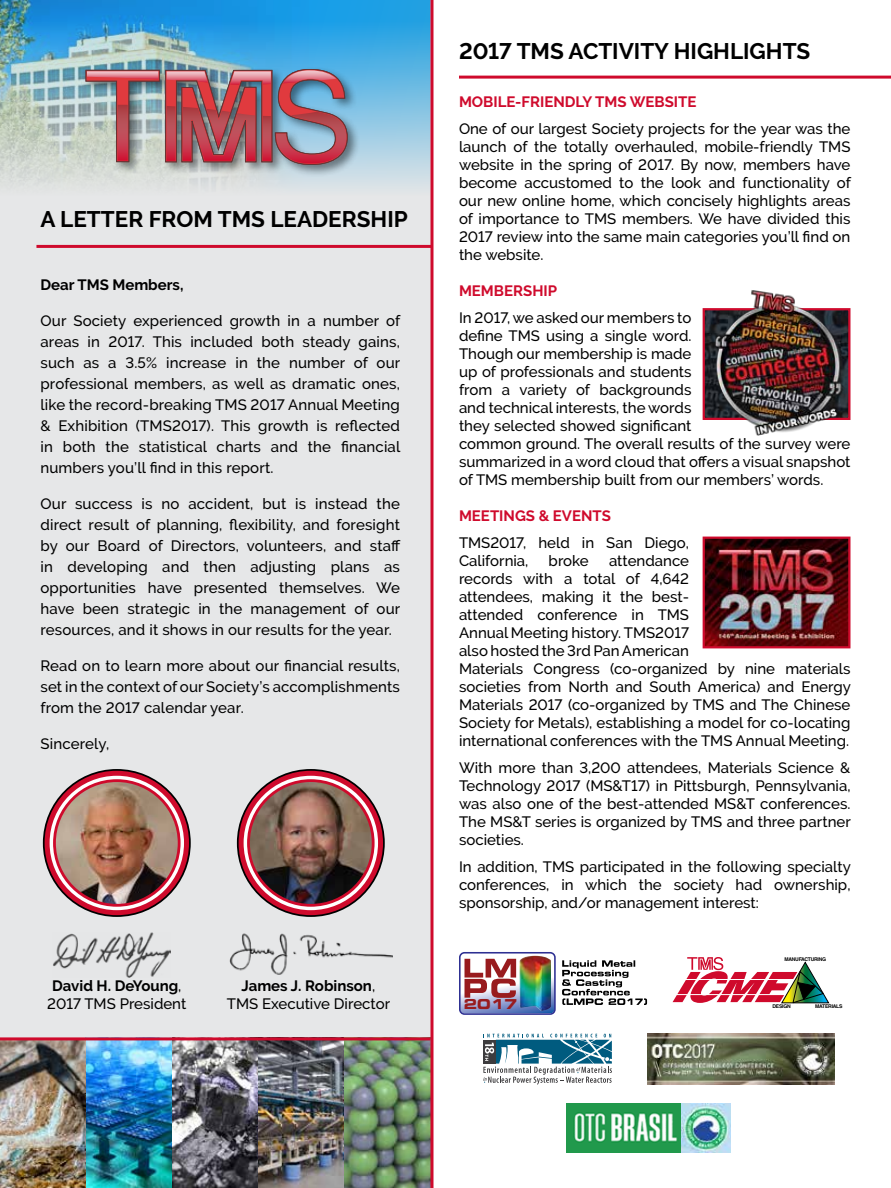
<style>
.page{position:relative;width:891px;height:1188px;background:#fff}
.page>*{position:absolute;margin:0;border:0;box-sizing:border-box;transform-origin:0 0}
.t1{font:700 22.5px "Raleway";color:#000}
.t2{font:500 15px/18px "Raleway";color:#000;text-align:justify}
.t3{font:700 15px "Raleway";color:#cf0a2c}
.t4{font:700 15px "Raleway";color:#000}
.t5{font:13.65px "Eurostile Bold Extended Two";color:#981b1e}
.t6{font:700 5.1px "Helvetica";letter-spacing:-.05em;color:#000}
.s1{font-weight:700}
</style>
<div class="page">
<div style="left:0;top:0;width:432px;height:1188px;background:#e6e7e8"></div>
<hr style="left:459px;top:76px;width:432px;height:3px;background:#cf0a2c">
<img style="left:0;top:0;width:430px;height:188px">
<svg style="left:44px;top:770px;width:146px;height:146px;background:#c73e56"></svg>
<div style="left:50px;top:776px;width:134px;height:134px;border:3px solid #fff;border-radius:50%"></div>
<img style="left:56px;top:782px;width:122px;height:122px;border-radius:61px">
<svg style="left:238px;top:770px;width:146px;height:146px;background:#c73e55"></svg>
<div style="left:244px;top:776px;width:134px;height:134px;border:3px solid #fff;border-radius:50%"></div>
<img style="left:250px;top:782px;width:122px;height:122px;border-radius:61px">
<img style="left:229px;top:933px;width:164px;height:42px">
<img style="left:53px;top:932px;width:118px;height:45px">
<hr style="left:36px;top:245px;width:396px;height:3px;background:#cf0a2c">
<div style="left:82px;top:66px;width:278px;height:112px;background:#000;opacity:.48"></div>
<svg style="left:86px;top:70px;width:73px;height:92px;background:#b09c9d"></svg>
<img style="left:166px;top:69px;width:181px;height:96px">
<img style="left:706px;top:540px;width:141px;height:105px">
<div style="left:703px;top:537px;width:147px;height:111px;border:2px solid #cf0a2c"></div>
<svg style="left:483px;top:1034px;width:129px;height:51px"></svg>
<svg style="left:462px;top:959px;width:91px;height:53px"></svg>
<div style="left:459px;top:952px;width:97px;height:63px;border:2px solid #2e3092;border-radius:5px"></div>
<img style="left:519px;top:956px;width:32px;height:55px">
<svg style="left:562px;top:960px;width:85px;height:45px"></svg>
<svg style="left:673px;top:957px;width:156px;height:46px"></svg>
<img style="left:647px;top:1034px;width:187px;height:51px">
<div style="left:566px;top:1103px;width:165px;height:49px;background:#21994c"></div>
<img style="left:681px;top:1103px;width:49px;height:49px">
<img style="left:573px;top:1112px;width:104px;height:31px">
<div style="left:703px;top:308px;width:147px;height:112px;border:2px solid #cf0a2c"></div>
<img style="left:702px;top:290px;width:144px;height:146px">
<img style="left:0;top:1040px;width:430px;height:148px">
<hr style="left:0;top:1037px;width:430px;height:3px;background:#cf0a2c">
<svg style="left:430px;top:0;width:4px;height:1188px;background:#d4425b"></svg>
<h1 class="t1" style="left:40px;top:206px;width:369px">A LETTER FROM TMS LEADERSHIP</h1>
<p class="t4" style="left:40px;top:276px;width:145px">Dear TMS Members,</p>
<p class="t2" style="left:40px;top:310px;width:361px;line-height:21px">Our Society experienced growth in a number of areas in 2017. This included both steady gains, such as a 3.5% increase in the number of our professional members, as well as dramatic ones, like the record-breaking TMS 2017 Annual Meeting &amp; Exhibition (TMS2017). This growth is reflected in both the statistical charts and the financial numbers you’ll find in this report.</p>
<p class="t2" style="left:40px;top:493px;width:362px;line-height:21px">Our success is no accident, but is instead the direct result of planning, flexibility, and foresight by our Board of Directors, volunteers, and staff in developing and then adjusting plans as opportunities have presented themselves. We have been strategic in the management of our resources, and it shows in our results for the year.</p>
<p class="t2" style="left:40px;top:655px;width:361px;line-height:21px">Read on to learn more about our financial results, set in the context of our Society’s accomplishments from the 2017 calendar year.</p>
<p class="t2" style="left:40px;top:735px;width:70px">Sincerely,</p>
<p class="t2" style="left:47px;top:977px;width:141px;text-align:center"><span class="s1">David H. DeYoung</span>,<br>2017 TMS President</p>
<p class="t2" style="left:227px;top:977px;width:165px;text-align:center"><span class="s1">James J. Robinson</span>,<br>TMS Executive Director</p>
<h1 class="t1" style="left:459px;top:38px;width:353px">2017 TMS ACTIVITY HIGHLIGHTS</h1>
<p class="t3" style="left:459px;top:94px;width:239px">MOBILE-FRIENDLY TMS WEBSITE</p>
<p class="t2" style="left:459px;top:120px;width:393px">One of our largest Society projects for the year was the launch of the totally overhauled, mobile-friendly TMS website in the spring of 2017. By now, members have become accustomed to the look and functionality of our new online home, which concisely highlights areas of importance to TMS members. We have divided this 2017 review into the same main categories you’ll find on the website.</p>
<p class="t3" style="left:459px;top:283px;width:100px">MEMBERSHIP</p>
<p class="t2" style="left:459px;top:309px;width:393px;text-align:left">In 2017, we asked our members to<br>define TMS using a single word.<br>Though our membership is made<br>up of professionals and students<br>from a variety of backgrounds<br>and technical interests, the words<br>they selected showed significant<br>common ground. The overall results of the survey were summarized in a word cloud that offers a visual snapshot of TMS membership built from our members’ words.</p>
<p class="t3" style="left:459px;top:508px;width:154px">MEETINGS &amp; EVENTS</p>
<p class="t2" style="left:459px;top:534px;width:232px">TMS2017, held in San Diego,<br>California,</p>
<p class="t2" style="left:459px;top:552px;width:393px;text-align:left;text-indent:150px">attendance<br>records with a total of 4,642<br>attendees, making it the best-<br>attended conference in TMS<br>Annual Meeting history. TMS2017<br>also hosted the 3rd Pan American<br>Materials Congress (co-organized by nine materials societies from North and South America) and Energy Materials 2017 (co-organized by TMS and The Chinese Society for Metals), establishing a model for co-locating international conferences with the TMS Annual Meeting.</p>
<p class="t2" style="left:459px;top:759px;width:393px">With more than 3,200 attendees, Materials Science &amp; Technology 2017 (MS&amp;T17) in Pittsburgh, Pennsylvania, was also one of the best-attended MS&amp;T conferences.<br>The MS&amp;T series is organized by TMS and three partner societies.</p>
<p class="t2" style="left:459px;top:858px;width:393px">In addition, TMS participated in the following specialty conferences, in which the society had ownership, sponsorship, and/or management interest:</p>
<p class="t2" style="left:549px;top:552px;width:42px">broke</p>
<p class="t5" style="left:464px;top:994px;width:55px">2017</p>
<p class="t6" style="left:784px;top:956px;width:43px">MANUFACTURING</p>
<p class="t6" style="left:772px;top:1003px;width:20px">DESIGN</p>
<p class="t6" style="left:815px;top:1003px;width:29px">MATERIALS</p>
</div>
